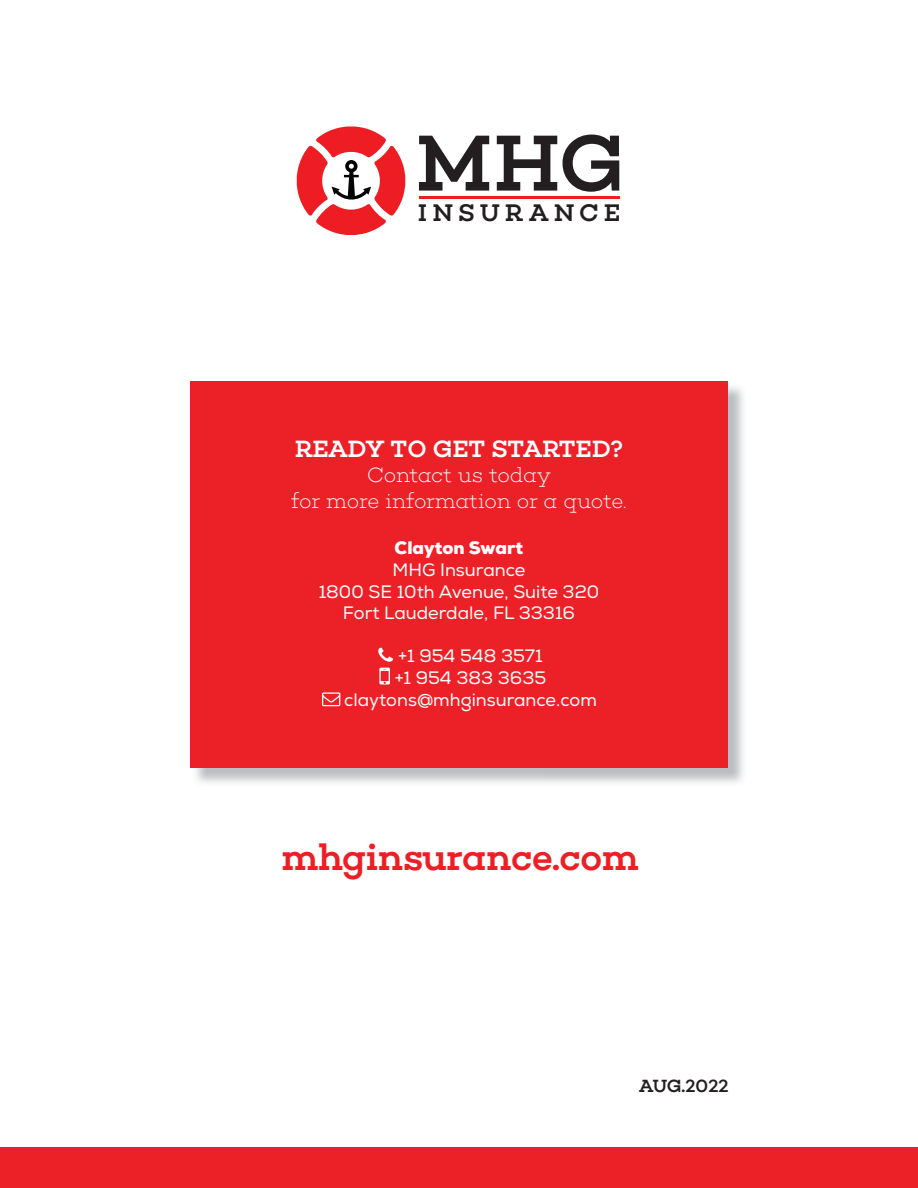
<style>
.page{position:relative;width:918px;height:1188px;background:#fff}
.page>*{position:absolute;margin:0;border:0;box-sizing:border-box;transform-origin:0 0}
.t1{font:37.5px "Choplin Medium DEMO";letter-spacing:-.02em;color:#ec1f26}
.t2{font:24.45px "Choplin Medium DEMO";letter-spacing:.205em;color:#231f20}
.t3{font:24px "Choplin Medium DEMO";color:#fff}
.t4{font:21px/25.2px "Choplin Extra Light DEMO";letter-spacing:-.02em;color:#fff;text-align:center}
.t5{font:18px/21.6px "Nexa";color:#fff;text-align:center}
.t6{font:900 18px "Nexa";color:#fff}
.t7{font:18px "Choplin Medium DEMO";letter-spacing:-.03em;color:#231f20}
</style>
<div class="page">
<div style="left:0;top:1148px;width:918px;height:40px;background:#ec2127"></div>
<div style="left:190px;top:381px;width:538px;height:387px;background:#ec2127"></div>
<svg style="left:419px;top:136px;width:70px;height:55px"></svg>
<svg style="left:497px;top:136px;width:60px;height:55px"></svg>
<svg style="left:563px;top:135px;width:56px;height:57px"></svg>
<hr style="left:419px;top:196px;width:200px;height:2px;background:#ee1d23">
<svg style="left:296px;top:126px;width:110px;height:109px"></svg>
<svg style="left:378px;top:648px;width:15px;height:14px"></svg>
<svg style="left:379px;top:668px;width:11px;height:17px"></svg>
<svg style="left:322px;top:692px;width:18px;height:14px"></svg>
<h2 class="t2" style="left:418px;top:199px;width:204px">INSURANCE</h2>
<h3 class="t3" style="left:295px;top:436px;width:330px">READY TO GET STARTED?</h3>
<p class="t4" style="left:291px;top:463px;width:337px">Contact us today<br>for more information or a quote.</p>
<p class="t6" style="left:395px;top:537px;width:130px">Clayton Swart</p>
<p class="t5" style="left:319px;top:559px;width:282px">MHG Insurance<br>1800 SE 10th Avenue, Suite 320<br>Fort Lauderdale, FL 33316</p>
<p class="t5" style="left:344px;top:646px;width:254px">+1 954 548 3571<br>+1 954 383 3635 claytons@mhginsurance.com</p>
<h1 class="t1" style="left:282px;top:836px;width:359px">mhginsurance.com</h1>
<p class="t7" style="left:639px;top:1076px;width:91px">AUG.2022</p>
</div>
